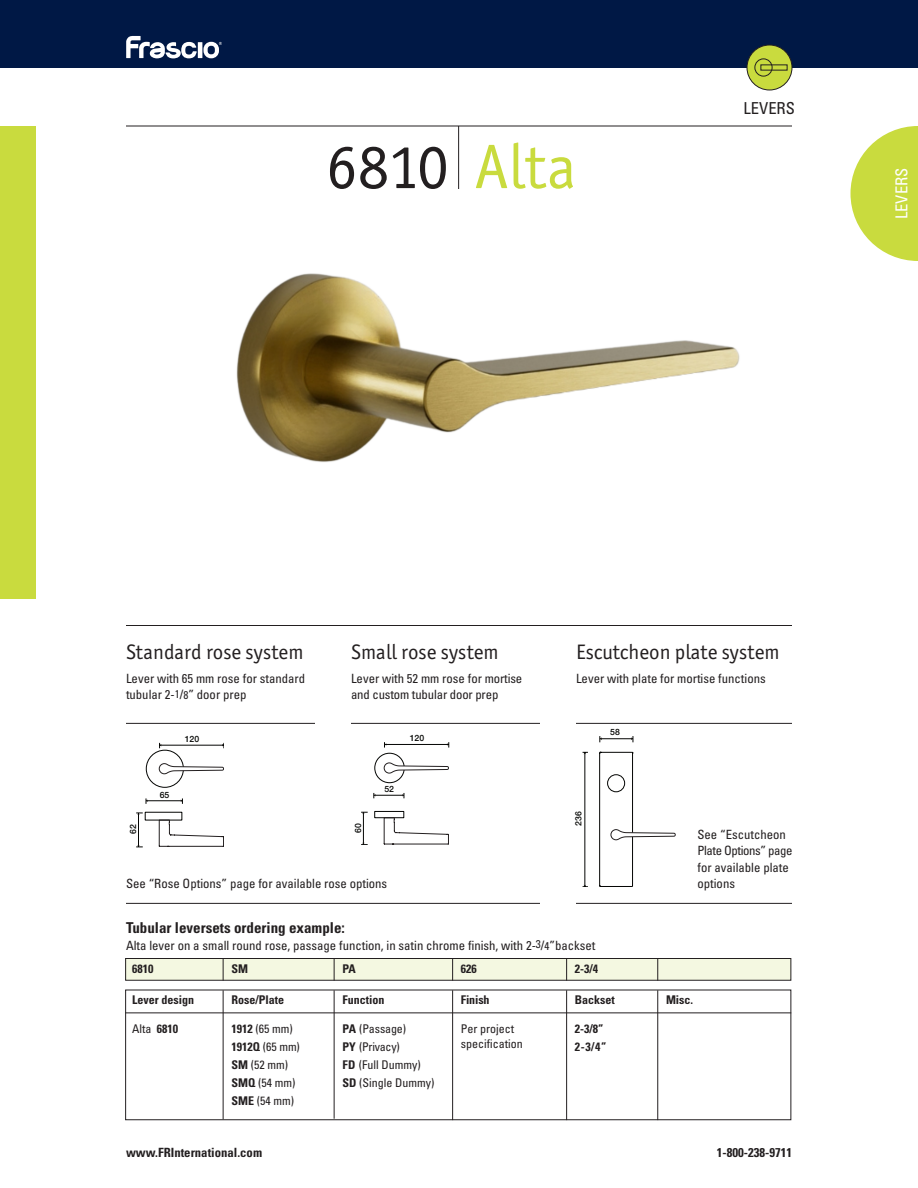
<style>
.page{position:relative;width:918px;height:1188px;background:#fff}
.page>*{position:absolute;margin:0;border:0;box-sizing:border-box;transform-origin:0 0}
.t1{font:63px "Officina Sans ITC Std";color:#231f20}
.t2{font:21px "Officina Sans ITC Std";color:#231f20}
.t3{font:condensed 16.5px "Univers LT Pro";color:#fff}
.t4{font:condensed 16.5px "Univers LT Pro";color:#231f20}
.t5{font:700 condensed 15px "Univers LT Pro";color:#231f20}
.t6{font:condensed 12.75px/16.5px "Univers LT Pro";color:#231f20}
.t7{font:700 condensed 12.75px "Univers LT Pro";color:#231f20}
.t8{font:condensed 12.75px "Univers LT Pro";letter-spacing:-.03em;color:#231f20}
.t9{font:condensed 12px/15px "Univers LT Pro";color:#231f20}
.t10{font:700 condensed 12px "Univers LT Pro";color:#231f20}
.t11{font:condensed 12px "Univers LT Pro";letter-spacing:-.02em;color:#231f20}
.t12{font:500 8.7px "Helvetica Neue";color:#040503}
.s1{color:#c9db3e}
.s2{font-size:11.25px}
.s3{font-weight:700}
</style>
<div class="page">
<div style="left:0;top:0;width:918px;height:68px;background:#001845"></div>
<div style="left:0;top:126px;width:36px;height:472px;background:#c9db3e"></div>
<svg style="left:850px;top:126px;width:68px;height:135px"></svg>
<svg style="left:747px;top:45px;width:45px;height:45px"></svg>
<div style="left:747px;top:45px;width:45px;height:45px;border:1px solid #231f20;border-radius:50%"></div>
<div style="left:754px;top:58px;width:18px;height:18px;border:1px solid #231f20;border-radius:50%"></div>
<hr style="left:126px;top:126px;width:666px;height:1px;background:#231f20">
<hr style="left:458px;top:126px;width:1px;height:63px;background:#231f20">
<hr style="left:126px;top:625px;width:666px;height:1px;background:#231f20">
<hr style="left:126px;top:723px;width:189px;height:1px;background:#231f20">
<hr style="left:126px;top:903px;width:414px;height:1px;background:#231f20">
<hr style="left:351px;top:723px;width:189px;height:1px;background:#231f20">
<hr style="left:576px;top:723px;width:216px;height:1px;background:#231f20">
<hr style="left:576px;top:903px;width:216px;height:1px;background:#231f20">
<div style="left:126px;top:958px;width:665px;height:22px;background:#f4f8e1"></div>
<div style="left:125px;top:958px;width:666px;height:23px;border:1px solid #231f20"></div>
<div style="left:125px;top:990px;width:666px;height:130px;border:1px solid #231f20"></div>
<hr style="left:223px;top:990px;width:1px;height:129px;background:#231f20">
<hr style="left:334px;top:990px;width:1px;height:129px;background:#231f20">
<hr style="left:452px;top:990px;width:1px;height:130px;background:#231f20">
<hr style="left:566px;top:990px;width:1px;height:130px;background:#231f20">
<hr style="left:657px;top:990px;width:1px;height:130px;background:#231f20">
<svg style="left:223px;top:958px;width:1px;height:23px"></svg>
<svg style="left:334px;top:958px;width:1px;height:23px"></svg>
<svg style="left:452px;top:958px;width:1px;height:23px"></svg>
<svg style="left:566px;top:958px;width:1px;height:23px"></svg>
<svg style="left:657px;top:958px;width:1px;height:23px"></svg>
<hr style="left:125px;top:1012px;width:666px;height:1px;background:#231f20">
<svg style="left:126px;top:36px;width:96px;height:22px"></svg>
<div style="left:374px;top:753px;width:31px;height:30px;border:1px solid #040503;border-radius:50%"></div>
<svg style="left:447px;top:742px;width:3px;height:6px"></svg>
<hr style="left:385px;top:744px;width:64px;height:1px;background:#040503">
<hr style="left:363px;top:812px;width:1px;height:33px;background:#040503">
<hr style="left:374px;top:795px;width:30px;height:1px;background:#040503">
<div style="left:374px;top:811px;width:30px;height:7px;background:#fff;border:1px solid #040503"></div>
<svg style="left:383px;top:762px;width:66px;height:83px"></svg>
<div style="left:146px;top:750px;width:38px;height:38px;border:1px solid #040503;border-radius:50%"></div>
<hr style="left:146px;top:801px;width:36px;height:1px;background:#040503">
<hr style="left:160px;top:745px;width:64px;height:1px;background:#040503">
<hr style="left:138px;top:813px;width:1px;height:34px;background:#040503">
<svg style="left:136px;top:845px;width:7px;height:3px"></svg>
<svg style="left:159px;top:763px;width:65px;height:84px"></svg>
<hr style="left:600px;top:738px;width:33px;height:1px;background:#040503">
<svg style="left:631px;top:736px;width:3px;height:6px"></svg>
<hr style="left:585px;top:752px;width:1px;height:135px;background:#040503">
<svg style="left:599px;top:752px;width:77px;height:135px"></svg>
<img style="left:236px;top:273px;width:504px;height:189px">
<p class="t1" style="left:326px;top:130px;width:252px">6810 <span class="s1">Alta</span></p>
<p class="t4" style="left:744px;top:98px;width:53px">LEVERS</p>
<p class="t3" style="left:891px;top:219px;width:53px;rotate:-90deg">LEVERS</p>
<p class="t2" style="left:126px;top:639px;width:179px">Standard rose system</p>
<p class="t6" style="left:126px;top:670px;width:181px">Lever with 65 mm rose for standard tubular 2-<span class="s2">1</span>/<span class="s2">8</span>” door prep</p>
<p class="t2" style="left:351px;top:639px;width:149px">Small rose system</p>
<p class="t6" style="left:351px;top:670px;width:173px">Lever with 52 mm rose for mortise and custom tubular door prep</p>
<p class="t12" style="left:185px;top:732px;width:16px">120</p>
<p class="t12" style="left:410px;top:731px;width:16px">120</p>
<p class="t12" style="left:160px;top:787px;width:11px">65</p>
<p class="t12" style="left:384px;top:782px;width:11px">52</p>
<p class="t12" style="left:126px;top:834px;width:11px;rotate:-90deg">62</p>
<p class="t12" style="left:351px;top:833px;width:11px;rotate:-90deg">60</p>
<p class="t6" style="left:126px;top:875px;width:263px">See “Rose Options” page for available rose options</p>
<p class="t2" style="left:576px;top:639px;width:205px">Escutcheon plate system</p>
<p class="t6" style="left:576px;top:670px;width:191px">Lever with plate for mortise functions</p>
<p class="t12" style="left:610px;top:725px;width:11px">58</p>
<p class="t12" style="left:571px;top:826px;width:16px;rotate:-90deg">236</p>
<p class="t6" style="left:698px;top:826px;width:90px">See “Escutcheon</p>
<p class="t8" style="left:698px;top:843px;width:97px">Plate Options” page</p>
<p class="t6" style="left:698px;top:859px;width:93px">for available plate</p>
<p class="t6" style="left:698px;top:875px;width:39px">options</p>
<p class="t5" style="left:126px;top:919px;width:220px">Tubular leversets ordering example:</p>
<p class="t6" style="left:126px;top:937px;width:471px">Alta lever on a small round rose, passage function, in satin chrome finish, with 2-<span class="s2">3</span>/<span class="s2">4</span>”backset</p>
<p class="t10" style="left:132px;top:961px;width:23px">6810</p>
<p class="t10" style="left:231px;top:961px;width:18px">SM</p>
<p class="t10" style="left:342px;top:961px;width:15px">PA</p>
<p class="t10" style="left:461px;top:961px;width:17px">626</p>
<p class="t10" style="left:575px;top:961px;width:25px">2-3/4</p>
<p class="t10" style="left:132px;top:992px;width:63px">Lever design</p>
<p class="t10" style="left:231px;top:992px;width:54px">Rose/Plate</p>
<p class="t10" style="left:342px;top:992px;width:43px">Function</p>
<p class="t10" style="left:461px;top:992px;width:30px">Finish</p>
<p class="t10" style="left:575px;top:992px;width:41px">Backset</p>
<p class="t10" style="left:666px;top:992px;width:29px">Misc.</p>
<p class="t9" style="left:132px;top:1021px;width:47px">Alta <span class="s3">6810</span></p>
<p class="t9" style="left:231px;top:1021px;width:63px"><span class="s3">1912</span> (65 mm)</p>
<p class="t9" style="left:231px;top:1039px;width:70px"><span class="s3">1912Q</span> (65 mm)</p>
<p class="t9" style="left:231px;top:1057px;width:58px"><span class="s3">SM</span> (52 mm)</p>
<p class="t9" style="left:231px;top:1075px;width:65px"><span class="s3">SMQ</span> (54 mm)</p>
<p class="t9" style="left:231px;top:1093px;width:64px"><span class="s3">SME</span> (54 mm)</p>
<p class="t9" style="left:342px;top:1021px;width:65px"><span class="s3">PA</span> (Passage)</p>
<p class="t11" style="left:342px;top:1039px;width:59px"><span class="s3">PY</span> (Privacy)</p>
<p class="t9" style="left:342px;top:1057px;width:80px"><span class="s3">FD</span> (Full Dummy)</p>
<p class="t9" style="left:342px;top:1075px;width:93px"><span class="s3">SD</span> (Single Dummy)</p>
<p class="t9" style="left:461px;top:1021px;width:63px">Per project specification</p>
<p class="t10" style="left:575px;top:1021px;width:30px">2-3/8”</p>
<p class="t10" style="left:575px;top:1039px;width:33px">2-3/4”</p>
<p class="t7" style="left:126px;top:1144px;width:138px">www.FRInternational.com</p>
<p class="t7" style="left:717px;top:1144px;width:77px">1-800-238-9711</p>
</div>
